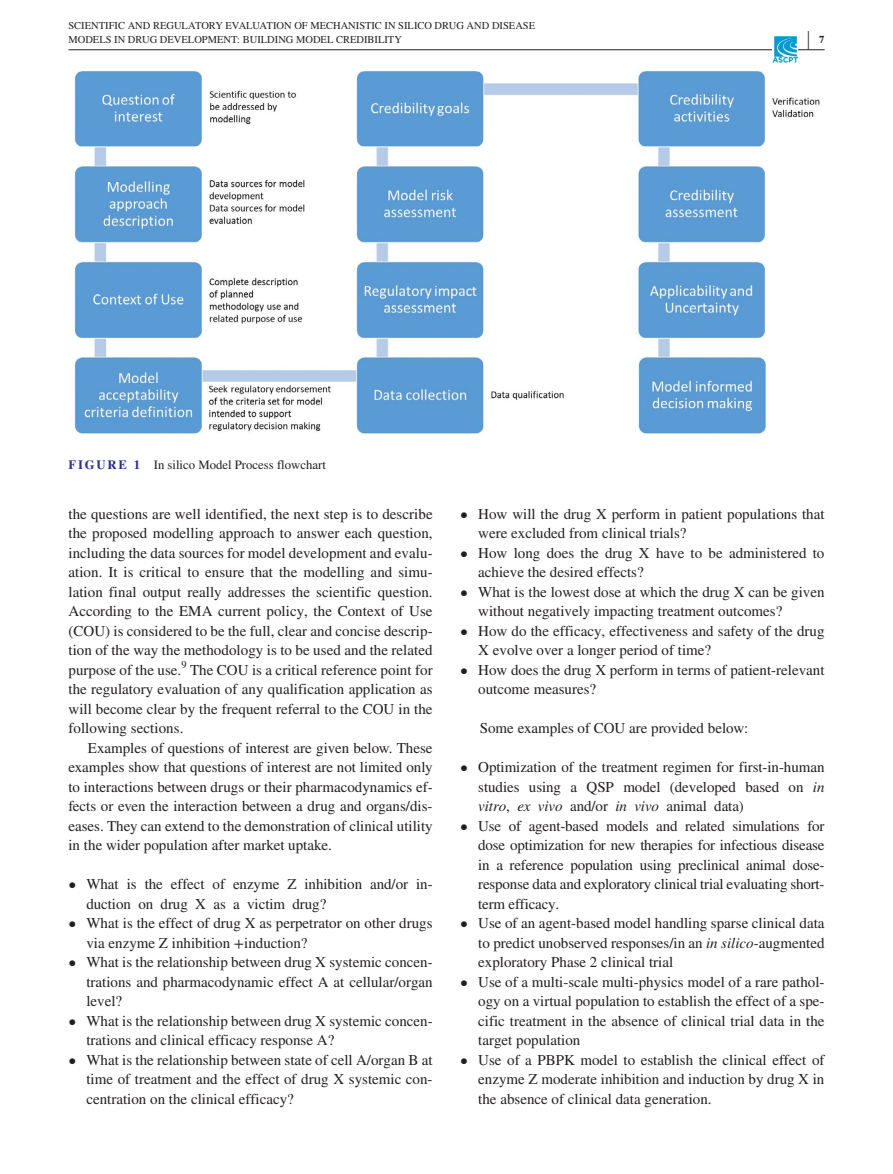
<style>
.page{position:relative;width:893px;height:1174px;background:#fff}
.page>*{position:absolute;margin:0;border:0;box-sizing:border-box;transform-origin:0 0}
.t1{font:700 25.95px "STIX";color:#231f20;scale:.36 1}
.t2{font:15px/19.5px "STIX";color:#231f20;text-align:justify}
.t3{font:12.75px "STIX";color:#231f20}
.t4{font:10.5px/13.5px "STIX";color:#231f20}
.t5{font:700 10.5px "STIX";color:#231f20}
.s1{font-weight:700;color:#2c2d8c}
.s2{font-style:italic}
</style>
<div class="page">
<hr style="left:68px;top:49px;width:756px;height:1px;background:#231f20">
<img style="left:772px;top:37px;width:25px;height:25px">
<img style="left:74px;top:70px;width:746px;height:364px">
<p class="t4" style="left:68px;top:20px;width:468px">SCIENTIFIC AND REGULATORY EVALUATION OF MECHANISTIC IN SILICO DRUG AND DISEASE<br>MODELS IN DRUG DEVELOPMENT: BUILDING MODEL CREDIBILITY</p>
<p class="t3" style="left:68px;top:460px;width:259px"><span class="s1">FIGURE 1</span> In silico Model Process flowchart</p>
<h1 class="t1" style="left:807px;top:30px;width:7px">|</h1>
<p class="t5" style="left:819px;top:35px;width:7px">7</p>
<p class="t2" style="left:68px;top:505px;width:366px">the questions are well identified, the next step is to describe the proposed modelling approach to answer each question, including the data sources for model development and evalu&shy;ation. It is critical to ensure that the modelling and simu&shy;lation final output really addresses the scientific question.<br>According to the EMA current policy, the Context of Use (COU) is considered to be the full, clear and concise descrip&shy;tion of the way the methodology is to be used and the related purpose of the use.</p>
<p class="t4" style="left:181px;top:658px;width:7px">9</p>
<p class="t2" style="left:68px;top:661px;width:366px;text-indent:122px">The COU is a critical reference point for the regulatory evaluation of any qualification application as will become clear by the frequent referral to the COU in the following sections.</p>
<p class="t2" style="left:68px;top:739px;width:366px;text-indent:20px">Examples of questions of interest are given below. These examples show that questions of interest are not limited only to interactions between drugs or their pharmacodynamics ef&shy;fects or even the interaction between a drug and organs/dis&shy;eases. They can extend to the demonstration of clinical utility in the wider population after market uptake.</p>
<p class="t2" style="left:86px;top:876px;width:348px;text-indent:-18px">• What is the effect of enzyme Z inhibition and/or in&shy;duction on drug X as a victim drug?</p>
<p class="t2" style="left:86px;top:915px;width:348px;text-indent:-18px">• What is the effect of drug X as perpetrator on other drugs via enzyme Z inhibition +induction?</p>
<p class="t2" style="left:86px;top:954px;width:348px;text-indent:-18px">• What is the relationship between drug X systemic concen&shy;trations and pharmacodynamic effect A at cellular/organ level?</p>
<p class="t2" style="left:86px;top:1012px;width:348px;text-indent:-18px">• What is the relationship between drug X systemic concen&shy;trations and clinical efficacy response A?</p>
<p class="t2" style="left:86px;top:1051px;width:348px;text-indent:-18px">• What is the relationship between state of cell A/organ B at time of treatment and the effect of drug X systemic con&shy;centration on the clinical efficacy?</p>
<p class="t2" style="left:478px;top:505px;width:348px;text-indent:-18px">• How will the drug X perform in patient populations that were excluded from clinical trials?</p>
<p class="t2" style="left:478px;top:544px;width:348px;text-indent:-18px">• How long does the drug X have to be administered to achieve the desired effects?</p>
<p class="t2" style="left:478px;top:583px;width:348px;text-indent:-18px">• What is the lowest dose at which the drug X can be given without negatively impacting treatment outcomes?</p>
<p class="t2" style="left:478px;top:622px;width:348px;text-indent:-18px">• How do the efficacy, effectiveness and safety of the drug<br>X evolve over a longer period of time?</p>
<p class="t2" style="left:478px;top:661px;width:348px;text-indent:-18px">• How does the drug X perform in terms of patient- relevant outcome measures?</p>
<p class="t2" style="left:480px;top:720px;width:270px">Some examples of COU are provided below:</p>
<p class="t2" style="left:478px;top:759px;width:348px;text-indent:-18px">• Optimization of the treatment regimen for first- in- human studies using a QSP model (developed based on <span class="s2">in vitro</span>, <span class="s2">ex vivo</span> and/or <span class="s2">in vivo</span> animal data)</p>
<p class="t2" style="left:478px;top:817px;width:348px;text-indent:-18px">• Use of agent- based models and related simulations for dose optimization for new therapies for infectious disease in a reference population using preclinical animal dose&shy;response data and exploratory clinical trial evaluating short&shy;term efficacy.</p>
<p class="t2" style="left:478px;top:915px;width:348px;text-indent:-18px">• Use of an agent- based model handling sparse clinical data to predict unobserved responses/in an <span class="s2">in silico</span>- augmented exploratory Phase 2 clinical trial</p>
<p class="t2" style="left:478px;top:973px;width:348px;text-indent:-18px">• Use of a multi- scale multi- physics model of a rare pathol&shy;ogy on a virtual population to establish the effect of a spe&shy;cific treatment in the absence of clinical trial data in the target population</p>
<p class="t2" style="left:478px;top:1051px;width:348px;text-indent:-18px">• Use of a PBPK model to establish the clinical effect of enzyme Z moderate inhibition and induction by drug X in the absence of clinical data generation.</p>
</div>
